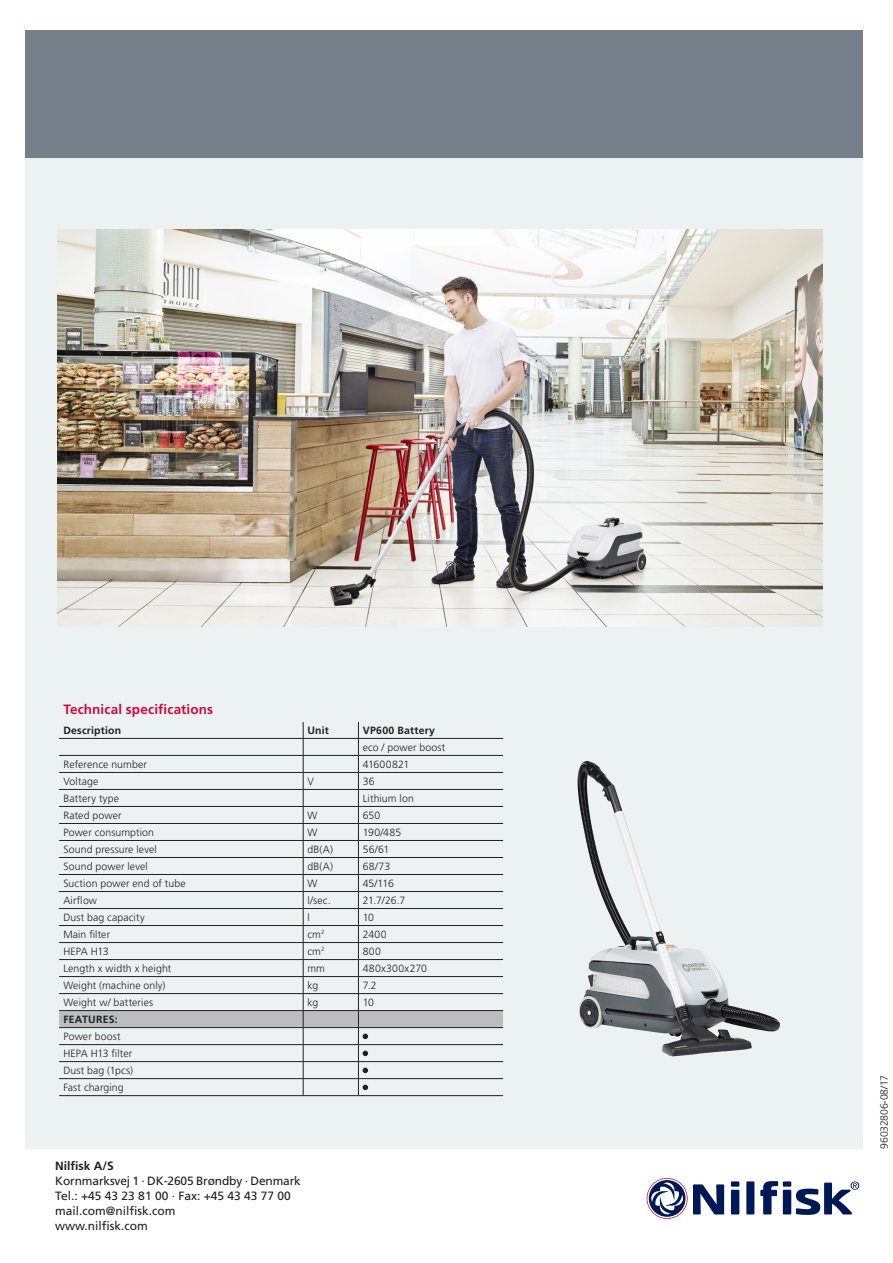
<style>
.page{position:relative;width:893px;height:1263px;background:#fff}
.page>*{position:absolute;margin:0;border:0;box-sizing:border-box;transform-origin:0 0}
.N_SUBHEAD_9_12{font:700 13.5px "Frutiger LT Std";letter-spacing:.01em;color:#cd0c44}
.t1{font:12px "Frutiger LT Std";color:#231f20}
.t2{font:700 12px "Frutiger LT Std";color:#231f20}
.N_Notes_7_9_5{font:300 10.5px "Frutiger LT Std";letter-spacing:.01em;color:#231f20}
.N_Notes_7_9_5-2{font:700 10.5px "Frutiger LT Std";letter-spacing:.02em;color:#231f20}
.Billedtekst{font:300 10.5px "Frutiger LT Std";letter-spacing:-.02em;color:#231f20}
.N_Notes_7_9_5-3{font:300 10.5px "Frutiger LT Std";letter-spacing:.03em;color:#231f20}
</style>
<div class="page">
<div style="left:26px;top:30px;width:837px;height:128px;background:#75808a"></div>
<div style="left:746px;top:1181px;width:8px;height:33px;background:#001954"></div>
<div style="left:731px;top:1190px;width:8px;height:24px;background:#001954"></div>
<div style="left:783px;top:1190px;width:8px;height:24px;background:#001954"></div>
<div style="left:731px;top:1181px;width:8px;height:5px;background:#001954"></div>
<div style="left:783px;top:1181px;width:8px;height:5px;background:#001954"></div>
<svg style="left:760px;top:1181px;width:18px;height:33px"></svg>
<svg style="left:647px;top:1178px;width:77px;height:41px"></svg>
<svg style="left:796px;top:1181px;width:63px;height:34px"></svg>
<div style="left:26px;top:158px;width:837px;height:990px;background:#ecf1f1"></div>
<hr style="left:59px;top:1095px;width:244px;height:1px;background:#231f20">
<hr style="left:303px;top:1095px;width:55px;height:1px;background:#231f20">
<hr style="left:358px;top:1095px;width:145px;height:1px;background:#231f20">
<svg style="left:59px;top:722px;width:444px;height:373px"></svg>
<img style="left:57px;top:230px;width:766px;height:396px">
<img style="left:578px;top:761px;width:11px;height:92px">
<p class="N_SUBHEAD_9_12" style="left:63px;top:701px;width:151px">Technical specifications</p>
<p class="N_Notes_7_9_5-2" style="left:63px;top:724px;width:59px">Description</p>
<p class="N_Notes_7_9_5-2" style="left:307px;top:724px;width:23px">Unit</p>
<p class="N_Notes_7_9_5-2" style="left:363px;top:724px;width:74px">VP600 Battery</p>
<p class="N_Notes_7_9_5" style="left:363px;top:741px;width:84px">eco / power boost</p>
<p class="N_Notes_7_9_5" style="left:63px;top:758px;width:85px">Reference number</p>
<p class="N_Notes_7_9_5" style="left:363px;top:758px;width:48px">41600821</p>
<p class="N_Notes_7_9_5" style="left:63px;top:775px;width:37px">Voltage</p>
<p class="N_Notes_7_9_5" style="left:307px;top:775px;width:8px">V</p>
<p class="N_Notes_7_9_5" style="left:363px;top:775px;width:13px">36</p>
<p class="N_Notes_7_9_5" style="left:63px;top:792px;width:57px">Battery type</p>
<p class="N_Notes_7_9_5" style="left:363px;top:792px;width:53px">Lithium lon</p>
<p class="N_Notes_7_9_5" style="left:63px;top:809px;width:60px">Rated power</p>
<p class="N_Notes_7_9_5" style="left:307px;top:809px;width:11px">W</p>
<p class="N_Notes_7_9_5" style="left:363px;top:809px;width:19px">650</p>
<p class="N_Notes_7_9_5" style="left:63px;top:826px;width:92px">Power consumption</p>
<p class="N_Notes_7_9_5" style="left:307px;top:826px;width:11px">W</p>
<p class="N_Notes_7_9_5" style="left:363px;top:826px;width:40px">190/485</p>
<p class="N_Notes_7_9_5" style="left:63px;top:843px;width:95px">Sound pressure level</p>
<p class="N_Notes_7_9_5" style="left:307px;top:843px;width:27px">dB(A)</p>
<p class="N_Notes_7_9_5" style="left:363px;top:843px;width:28px">56/61</p>
<p class="N_Notes_7_9_5" style="left:63px;top:860px;width:86px">Sound power level</p>
<p class="N_Notes_7_9_5" style="left:307px;top:860px;width:27px">dB(A)</p>
<p class="N_Notes_7_9_5" style="left:363px;top:860px;width:29px">68/73</p>
<p class="N_Notes_7_9_5" style="left:63px;top:877px;width:124px">Suction power end of tube</p>
<p class="N_Notes_7_9_5" style="left:307px;top:877px;width:11px">W</p>
<p class="N_Notes_7_9_5" style="left:363px;top:877px;width:33px">45/116</p>
<p class="N_Notes_7_9_5" style="left:63px;top:894px;width:35px">Airflow</p>
<p class="N_Notes_7_9_5" style="left:307px;top:894px;width:25px">l/sec.</p>
<p class="N_Notes_7_9_5" style="left:363px;top:894px;width:44px">21.7/26.7</p>
<p class="N_Notes_7_9_5" style="left:63px;top:911px;width:83px">Dust bag capacity</p>
<p class="N_Notes_7_9_5" style="left:307px;top:911px;width:4px">l</p>
<p class="N_Notes_7_9_5" style="left:363px;top:911px;width:13px">10</p>
<p class="N_Notes_7_9_5" style="left:63px;top:928px;width:48px">Main filter</p>
<p class="N_Notes_7_9_5" style="left:307px;top:928px;width:19px">cm<sup>2</sup></p>
<p class="N_Notes_7_9_5" style="left:363px;top:928px;width:25px">2400</p>
<p class="N_Notes_7_9_5" style="left:63px;top:945px;width:47px">HEPA H13</p>
<p class="N_Notes_7_9_5" style="left:307px;top:945px;width:19px">cm<sup>2</sup></p>
<p class="N_Notes_7_9_5" style="left:363px;top:945px;width:20px">800</p>
<p class="N_Notes_7_9_5" style="left:63px;top:962px;width:110px">Length x width x height</p>
<p class="N_Notes_7_9_5" style="left:307px;top:962px;width:19px">mm</p>
<p class="N_Notes_7_9_5-3" style="left:363px;top:962px;width:66px">480x300x270</p>
<p class="N_Notes_7_9_5" style="left:63px;top:979px;width:104px">Weight (machine only)</p>
<p class="N_Notes_7_9_5" style="left:307px;top:979px;width:12px">kg</p>
<p class="N_Notes_7_9_5" style="left:363px;top:979px;width:16px">7.2</p>
<p class="N_Notes_7_9_5" style="left:63px;top:996px;width:91px">Weight w/ batteries</p>
<p class="N_Notes_7_9_5" style="left:307px;top:996px;width:12px">kg</p>
<p class="N_Notes_7_9_5" style="left:363px;top:996px;width:13px">10</p>
<p class="N_Notes_7_9_5-2" style="left:63px;top:1013px;width:56px">FEATURES:</p>
<p class="N_Notes_7_9_5" style="left:63px;top:1030px;width:59px">Power boost</p>
<p class="N_Notes_7_9_5" style="left:363px;top:1030px;width:7px">•</p>
<p class="N_Notes_7_9_5" style="left:63px;top:1047px;width:71px">HEPA H13 filter</p>
<p class="N_Notes_7_9_5" style="left:363px;top:1047px;width:7px">•</p>
<p class="N_Notes_7_9_5" style="left:63px;top:1064px;width:71px">Dust bag (1pcs)</p>
<p class="N_Notes_7_9_5" style="left:363px;top:1064px;width:7px">•</p>
<p class="N_Notes_7_9_5" style="left:63px;top:1081px;width:62px">Fast charging</p>
<p class="N_Notes_7_9_5" style="left:363px;top:1081px;width:7px">•</p>
<p class="t2" style="left:55px;top:1158px;width:60px">Nilfisk A/S</p>
<p class="t1" style="left:55px;top:1173px;width:247px">Kornmarksvej 1 · DK-2605 Brøndby · Denmark</p>
<p class="t1" style="left:55px;top:1188px;width:237px">Tel.: +45 43 23 81 00 · Fax: +45 43 43 77 00</p>
<p class="t1" style="left:55px;top:1203px;width:122px">mail.com@nilfisk.com</p>
<p class="t1" style="left:55px;top:1218px;width:94px">www.nilfisk.com</p>
<p class="Billedtekst" style="left:878px;top:1149px;width:75px;rotate:-90deg">96032806-08/17</p>
</div>
